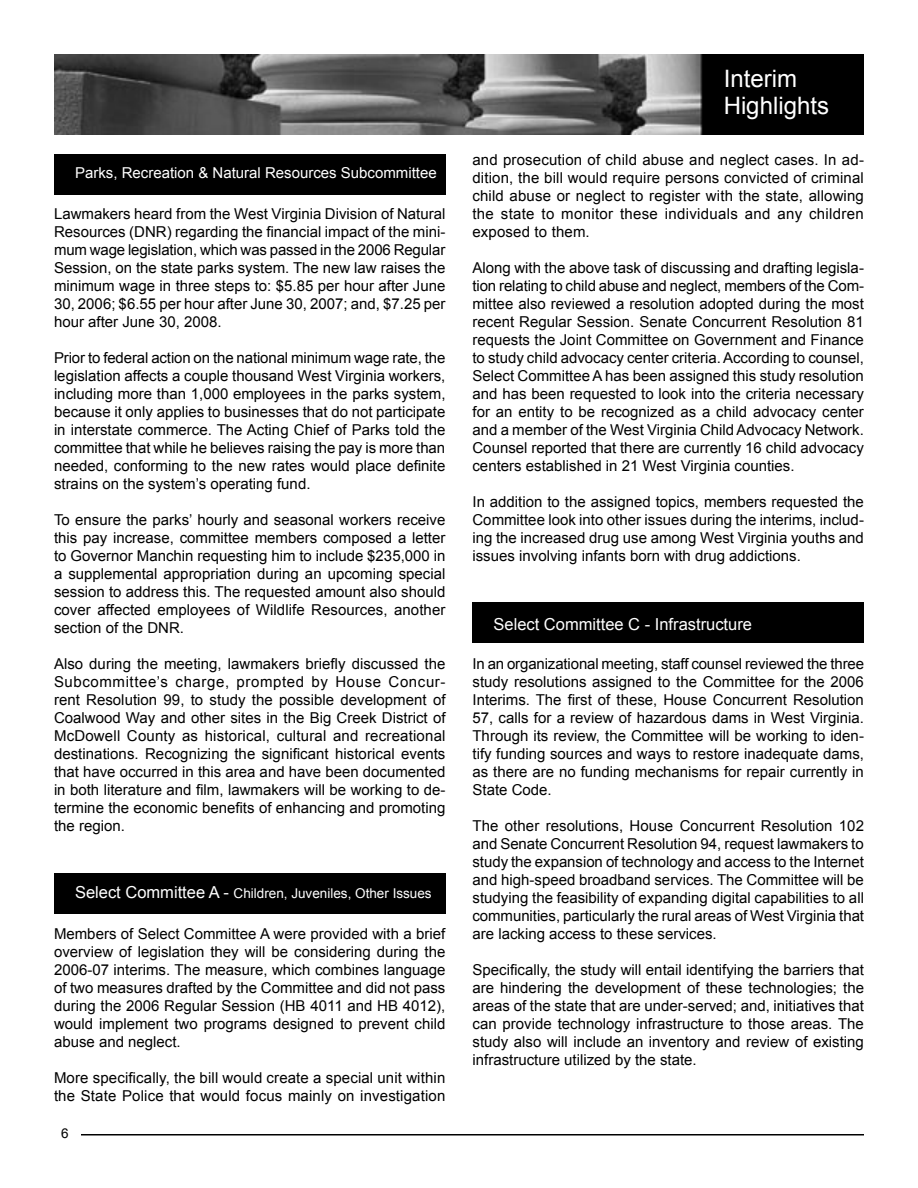
<style>
.page{position:relative;width:918px;height:1188px;background:#fff}
.page>*{position:absolute;margin:0;border:0;box-sizing:border-box;transform-origin:0 0}
.t1{font:24px/27px "Arial";color:#fff}
.t2{font:16.5px "Arial";color:#fff}
.t3{font:15px/18px "Arial";color:#000;text-align:justify}
.t4{font:15px "Arial";color:#fff}
.t5{font:13.5px "Arial";color:#fff}
.t6{font:13.5px "Arial";color:#000}
.s1{font-size:16.5px}
</style>
<div class="page">
<hr style="left:81px;top:1134px;width:783px;height:2px;background:#000">
<img style="left:54px;top:54px;width:810px;height:81px">
<div style="left:54px;top:873px;width:392px;height:41px;background:#000"></div>
<div style="left:54px;top:154px;width:392px;height:41px;background:#000"></div>
<div style="left:472px;top:602px;width:392px;height:40px;background:#000"></div>
<p class="t4" style="left:75px;top:164px;width:363px">Parks, Recreation &amp; Natural Resources Subcommittee</p>
<p class="t3" style="left:54px;top:205px;width:393px">Lawmakers heard from the West Virginia Division of Natural Resources (DNR) regarding the financial impact of the mini&shy;mum wage legislation, which was passed in the 2006 Regular Session, on the state parks system. The new law raises the minimum wage in three steps to: $5.85 per hour after June 30, 2006; $6.55 per hour after June 30, 2007; and, $7.25 per hour after June 30, 2008.</p>
<p class="t3" style="left:54px;top:349px;width:393px">Prior to federal action on the national minimum wage rate, the legislation affects a couple thousand West Virginia workers, including more than 1,000 employees in the parks system, because it only applies to businesses that do not participate in interstate commerce. The Acting Chief of Parks told the committee that while he believes raising the pay is more than needed, conforming to the new rates would place definite strains on the system’s operating fund.</p>
<p class="t3" style="left:54px;top:511px;width:393px">To ensure the parks’ hourly and seasonal workers receive this pay increase, committee members composed a letter to Governor Manchin requesting him to include $235,000 in a supplemental appropriation during an upcoming special session to address this. The requested amount also should cover affected employees of Wildlife Resources, another section of the DNR.</p>
<p class="t3" style="left:54px;top:655px;width:393px">Also during the meeting, lawmakers briefly discussed the Subcommittee’s charge, prompted by House Concur&shy;rent Resolution 99, to study the possible development of Coalwood Way and other sites in the Big Creek District of McDowell County as historical, cultural and recreational destinations. Recognizing the significant historical events that have occurred in this area and have been documented in both literature and film, lawmakers will be working to de&shy;termine the economic benefits of enhancing and promoting the region.</p>
<p class="t5" style="left:75px;top:885px;width:358px"><span class="s1">Select Committee A -</span> Children, Juveniles, Other Issues</p>
<p class="t3" style="left:54px;top:925px;width:393px">Members of Select Committee A were provided with a brief overview of legislation they will be considering during the 2006-07 interims. The measure, which combines language of two measures drafted by the Committee and did not pass during the 2006 Regular Session (HB 4011 and HB 4012), would implement two programs designed to prevent child abuse and neglect.</p>
<p class="t3" style="left:54px;top:1069px;width:393px">More specifically, the bill would create a special unit within the State Police that would focus mainly on investigation</p>
<p class="t6" style="left:61px;top:1126px;width:9px">6</p>
<h1 class="t1" style="left:724px;top:65px;width:107px">Interim<br>Highlights</h1>
<p class="t3" style="left:472px;top:151px;width:393px">and prosecution of child abuse and neglect cases. In ad&shy;dition, the bill would require persons convicted of criminal child abuse or neglect to register with the state, allowing the state to monitor these individuals and any children exposed to them.</p>
<p class="t3" style="left:472px;top:259px;width:393px">Along with the above task of discussing and drafting legisla&shy;tion relating to child abuse and neglect, members of the Com&shy;mittee also reviewed a resolution adopted during the most recent Regular Session. Senate Concurrent Resolution 81 requests the Joint Committee on Government and Finance to study child advocacy center criteria. According to counsel, Select Committee A has been assigned this study resolution and has been requested to look into the criteria necessary for an entity to be recognized as a child advocacy center and a member of the West Virginia Child Advocacy Network.<br>Counsel reported that there are currently 16 child advocacy centers established in 21 West Virginia counties.</p>
<p class="t3" style="left:472px;top:493px;width:393px">In addition to the assigned topics, members requested the Committee look into other issues during the interims, includ&shy;ing the increased drug use among West Virginia youths and issues involving infants born with drug addictions.</p>
<p class="t2" style="left:494px;top:615px;width:260px">Select Committee C - Infrastructure</p>
<p class="t3" style="left:472px;top:655px;width:393px">In an organizational meeting, staff counsel reviewed the three study resolutions assigned to the Committee for the 2006<br>Interims. The first of these, House Concurrent Resolution 57, calls for a review of hazardous dams in West Virginia.<br>Through its review, the Committee will be working to iden&shy;tify funding sources and ways to restore inadequate dams, as there are no funding mechanisms for repair currently in State Code.</p>
<p class="t3" style="left:472px;top:817px;width:393px">The other resolutions, House Concurrent Resolution 102 and Senate Concurrent Resolution 94, request lawmakers to study the expansion of technology and access to the Internet and high-speed broadband services. The Committee will be studying the feasibility of expanding digital capabilities to all communities, particularly the rural areas of West Virginia that are lacking access to these services.</p>
<p class="t3" style="left:472px;top:961px;width:393px">Specifically, the study will entail identifying the barriers that are hindering the development of these technologies; the areas of the state that are under-served; and, initiatives that can provide technology infrastructure to those areas. The study also will include an inventory and review of existing infrastructure utilized by the state.</p>
</div>
